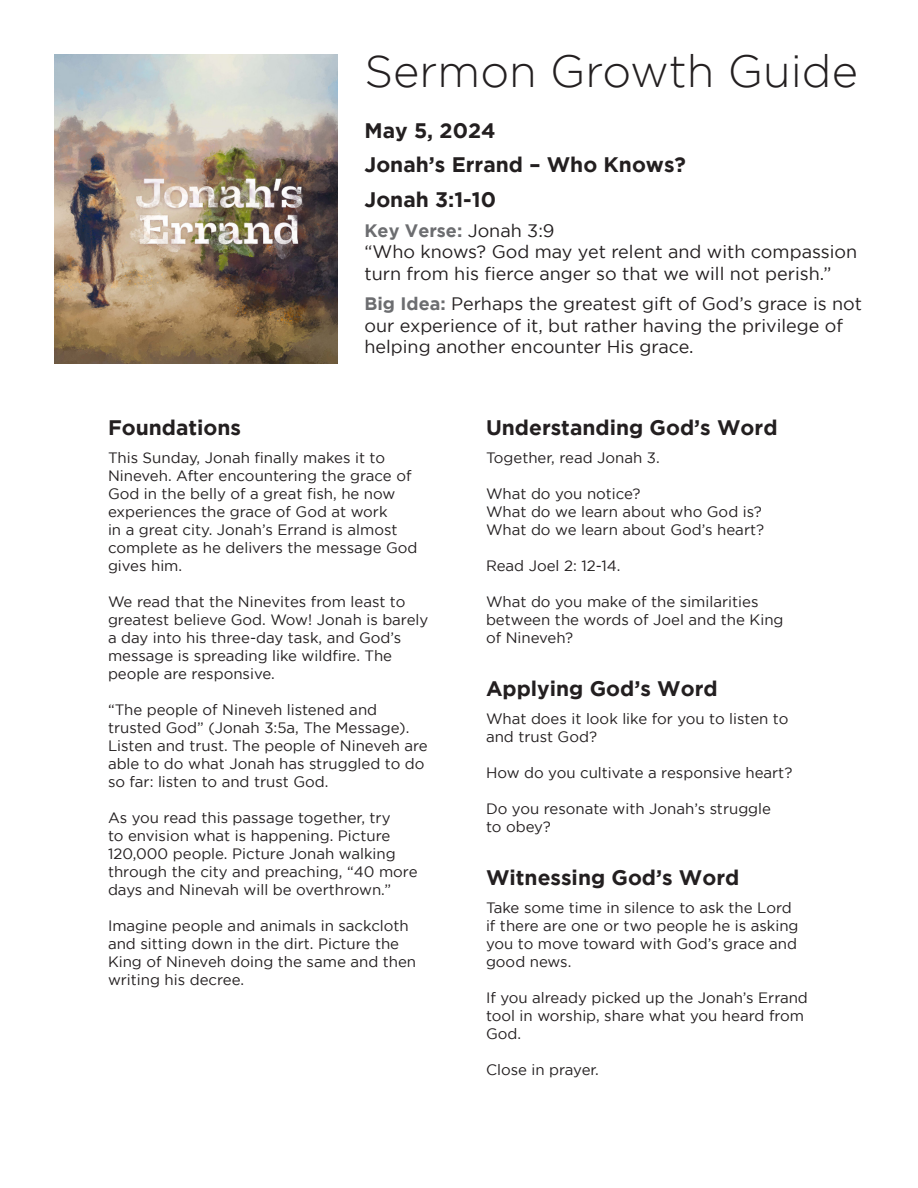
<style>
.page{position:relative;width:918px;height:1188px;background:#fff}
.page>*{position:absolute;margin:0;border:0;box-sizing:border-box;transform-origin:0 0}
.t1{font:300 45px "Gotham";color:#231f20}
.sub_header{font:700 21px "Gotham";color:#231f20}
.t2{font:18px/21.6px "Gotham";color:#231f20}
.t3{font:700 18px "Gotham";color:#6c6d70}
.body{font:15px/18px "Gotham";color:#231f20}
.s1{font-weight:400;color:#231f20}
.s2{font-weight:700;color:#6c6d70}
</style>
<div class="page">
<img style="left:54px;top:54px;width:284px;height:310px">
<p class="t1" style="left:364px;top:46px;width:495px">Sermon Growth Guide</p>
<p class="sub_header" style="left:364px;top:118px;width:133px">May 5, 2024</p>
<p class="sub_header" style="left:364px;top:153px;width:323px">Jonah’s Errand – Who Knows?</p>
<p class="sub_header" style="left:364px;top:187px;width:133px">Jonah 3:1-10</p>
<p class="t3" style="left:364px;top:220px;width:192px">Key Verse: <span class="s1">Jonah 3:9</span></p>
<p class="t2" style="left:364px;top:241px;width:494px">“Who knows? God may yet relent and with compassion turn from his fierce anger so that we will not perish.”</p>
<p class="t2" style="left:364px;top:293px;width:499px"><span class="s2">Big Idea:</span> Perhaps the greatest gift of God’s grace is not our experience of it, but rather having the privilege of helping another encounter His grace.</p>
<p class="sub_header" style="left:108px;top:415px;width:135px">Foundations</p>
<p class="body" style="left:108px;top:449px;width:311px">This Sunday, Jonah finally makes it to Nineveh. After encountering the grace of God in the belly of a great fish, he now experiences the grace of God at work<br>in a great city. Jonah’s Errand is almost complete as he delivers the message God gives him.</p>
<p class="body" style="left:108px;top:593px;width:322px">We read that the Ninevites from least to greatest believe God. Wow! Jonah is barely a day into his three-day task, and God’s message is spreading like wildfire. The people are responsive.</p>
<p class="body" style="left:108px;top:701px;width:321px">“The people of Nineveh listened and trusted God” (Jonah 3:5a, The Message).<br>Listen and trust. The people of Nineveh are able to do what Jonah has struggled to do so far: listen to and trust God.</p>
<p class="body" style="left:108px;top:809px;width:311px">As you read this passage together, try<br>to envision what is happening. Picture 120,000 people. Picture Jonah walking through the city and preaching, “40 more days and Ninevah will be overthrown.”</p>
<p class="body" style="left:108px;top:917px;width:310px">Imagine people and animals in sackcloth and sitting down in the dirt. Picture the King of Nineveh doing the same and then writing his decree.</p>
<p class="sub_header" style="left:486px;top:415px;width:293px">Understanding God’s Word</p>
<p class="body" style="left:486px;top:449px;width:175px">Together, read Jonah 3.</p>
<p class="body" style="left:486px;top:485px;width:156px">What do you notice?</p>
<p class="body" style="left:486px;top:503px;width:277px">What do we learn about who God is?</p>
<p class="body" style="left:486px;top:521px;width:280px">What do we learn about God’s heart?</p>
<p class="body" style="left:486px;top:557px;width:136px">Read Joel 2: 12-14.</p>
<p class="body" style="left:486px;top:593px;width:299px">What do you make of the similarities between the words of Joel and the King of Nineveh?</p>
<p class="sub_header" style="left:486px;top:676px;width:233px">Applying God’s Word</p>
<p class="body" style="left:486px;top:710px;width:304px">What does it look like for you to listen to and trust God?</p>
<p class="body" style="left:486px;top:764px;width:308px">How do you cultivate a responsive heart?</p>
<p class="body" style="left:486px;top:800px;width:287px">Do you resonate with Jonah’s struggle to obey?</p>
<p class="sub_header" style="left:486px;top:865px;width:255px">Witnessing God’s Word</p>
<p class="body" style="left:486px;top:899px;width:314px">Take some time in silence to ask the Lord if there are one or two people he is asking you to move toward with God’s grace and good news.</p>
<p class="body" style="left:486px;top:989px;width:323px">If you already picked up the Jonah’s Errand tool in worship, share what you heard from<br>God.</p>
<p class="body" style="left:486px;top:1061px;width:114px">Close in prayer.</p>
</div>
